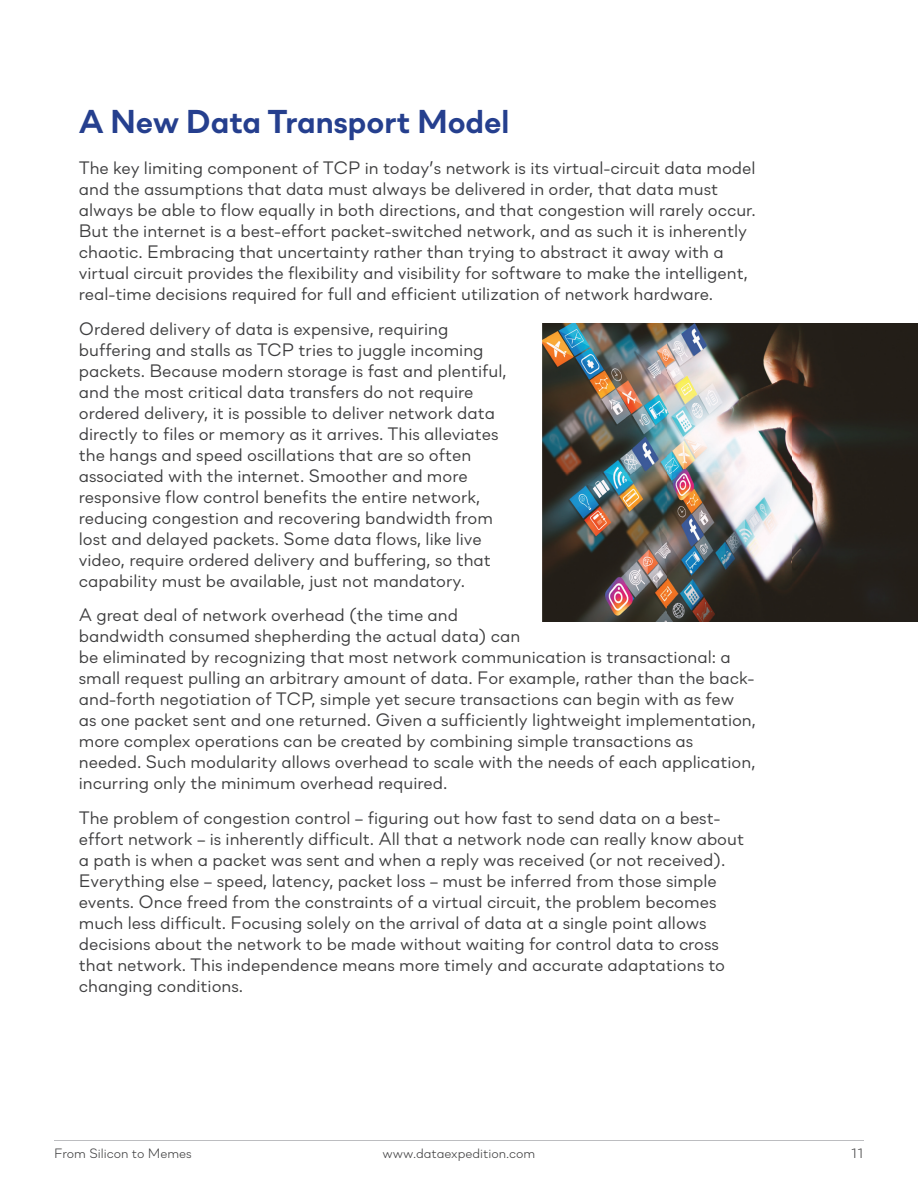
<style>
.page{position:relative;width:918px;height:1188px;background:#fff}
.page>*{position:absolute;margin:0;border:0;box-sizing:border-box;transform-origin:0 0}
.t1{font:700 33px "Soin Sans Neue";color:#253f8e}
.t2{font:18px/21px "Soin Sans Neue";color:#3e3e3f}
.t3{font:300 13.5px "Soin Sans Neue";color:#3e3e3f}
</style>
<div class="page">
<hr style="left:54px;top:1140px;width:810px;height:1px;background:#bcbdc0">
<img style="left:543px;top:323px;width:375px;height:299px">
<h1 class="t1" style="left:79px;top:99px;width:432px">A New Data Transport Model</h1>
<p class="t2" style="left:79px;top:156px;width:679px">The key limiting component of TCP in today’s network is its virtual-circuit data model and the assumptions that data must always be delivered in order, that data must always be able to flow equally in both directions, and that congestion will rarely occur.<br>But the internet is a best-effort packet-switched network, and as such it is inherently chaotic. Embracing that uncertainty rather than trying to abstract it away with a virtual circuit provides the flexibility and visibility for software to make the intelligent, real-time decisions required for full and efficient utilization of network hardware.</p>
<p class="t2" style="left:79px;top:316px;width:429px">Ordered delivery of data is expensive, requiring buffering and stalls as TCP tries to juggle incoming packets. Because modern storage is fast and plentiful, and the most critical data transfers do not require ordered delivery, it is possible to deliver network data directly to files or memory as it arrives. This alleviates the hangs and speed oscillations that are so often associated with the internet. Smoother and more responsive flow control benefits the entire network, reducing congestion and recovering bandwidth from lost and delayed packets. Some data flows, like live video, require ordered delivery and buffering, so that capability must be available, just not mandatory.</p>
<p class="t2" style="left:79px;top:603px;width:679px">A great deal of network overhead (the time and<br>bandwidth consumed shepherding the actual data) can<br>be eliminated by recognizing that most network communication is transactional: a small request pulling an arbitrary amount of data. For example, rather than the back&shy;and-forth negotiation of TCP, simple yet secure transactions can begin with as few as one packet sent and one returned. Given a sufficiently lightweight implementation, more complex operations can be created by combining simple transactions as needed. Such modularity allows overhead to scale with the needs of each application, incurring only the minimum overhead required.</p>
<p class="t2" style="left:79px;top:805px;width:667px">The problem of congestion control – figuring out how fast to send data on a best&shy;effort network – is inherently difficult. All that a network node can really know about a path is when a packet was sent and when a reply was received (or not received).<br>Everything else – speed, latency, packet loss – must be inferred from those simple events. Once freed from the constraints of a virtual circuit, the problem becomes much less difficult. Focusing solely on the arrival of data at a single point allows decisions about the network to be made without waiting for control data to cross that network. This independence means more timely and accurate adaptations to changing conditions.</p>
<p class="t3" style="left:54px;top:1142px;width:139px">From Silicon to Memes</p>
<p class="t3" style="left:383px;top:1143px;width:154px">www.dataexpedition.com</p>
<p class="t3" style="left:851px;top:1142px;width:14px">11</p>
</div>
